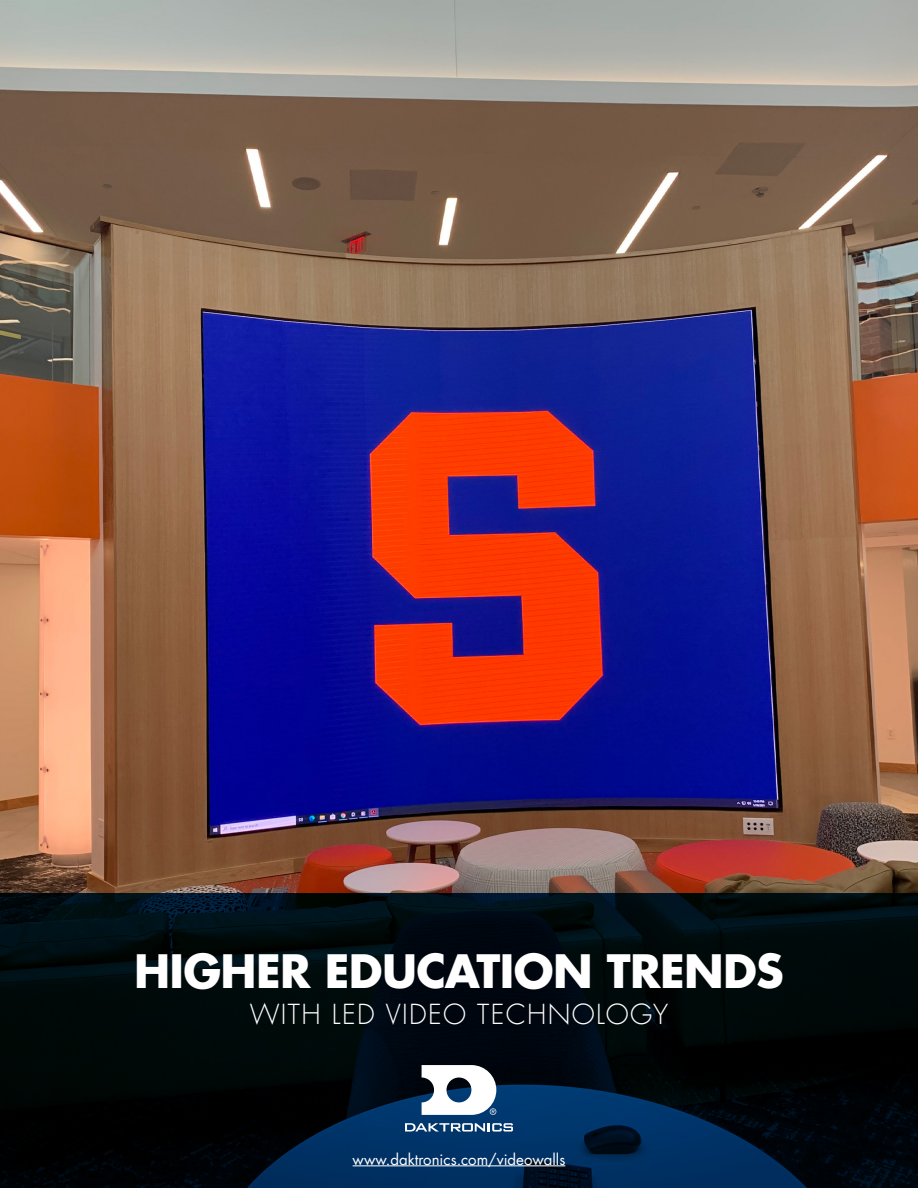
<style>
.page{position:relative;width:918px;height:1188px;background:#fff}
.page>*{position:absolute;margin:0;border:0;box-sizing:border-box;transform-origin:0 0}
.t1{font:700 45px "Futura Com";letter-spacing:-.015em;color:#fff}
.t2{font:300 27px "Futura Com";letter-spacing:.05em;color:#fff}
.t3{font:15px "Futura Com";color:#fff}
</style>
<div class="page">
<img style="left:0;top:0;width:918px;height:893px">
<svg style="left:0;top:893px;width:918px;height:295px;background:#000d17"></svg>
<svg style="left:405px;top:1123px;width:108px;height:9px"></svg>
<svg style="left:422px;top:1065px;width:74px;height:50px"></svg>
<hr style="left:353px;top:1165px;width:212px;height:1px;background:#fff">
<h1 class="t1" style="left:134px;top:936px;width:651px">HIGHER EDUCATION TRENDS</h1>
<h2 class="t2" style="left:250px;top:996px;width:420px">WITH LED VIDEO TECHNOLOGY</h2>
<p class="t3" style="left:353px;top:1149px;width:214px">www.daktronics.com/videowalls</p>
</div>
